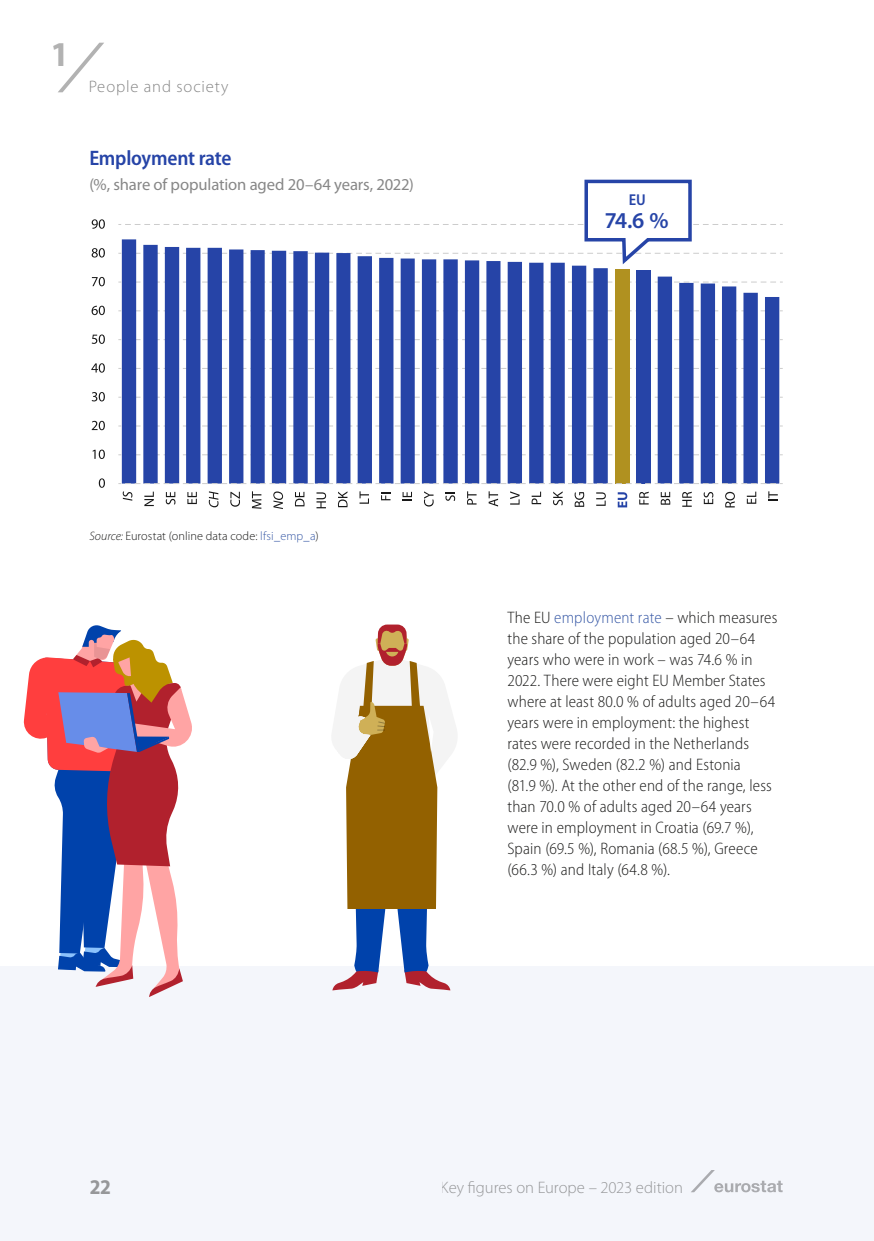
<style>
.page{position:relative;width:874px;height:1241px;background:#fff}
.page>*{position:absolute;margin:0;border:0;box-sizing:border-box;transform-origin:0 0}
.t1{font:700 semi-condensed 35px "Myriad Pro";color:#b2b2b2}
.t2{font:600 22.75px "Myriad Pro";color:#2644a7}
.t3{font:600 semi-condensed 21px "Myriad Pro";letter-spacing:-.015em;color:#2644a7}
.t4{font:700 semi-condensed 21px "Myriad Pro";color:#9d9d9c}
.body{font:300 semi-condensed 16.62px/21px "Myriad Pro";letter-spacing:.01em;color:#1c1c1b}
.t5{font:16.62px "Myriad Pro";letter-spacing:-.01em;color:#878787}
.t6{font:300 16.62px "Myriad Pro";letter-spacing:-.005em;color:#9d9d9c}
.t7{font:300 16.62px "Myriad Pro";letter-spacing:.055em;color:#878787}
.t8{font:600 semi-condensed 15.75px "Myriad Pro";color:#2644a7}
.t9{font:300 12.25px "Myriad Pro";letter-spacing:.01em;color:#1c1c1b}
.s1{font-style:italic}
.s2{color:#3a5ba7}
</style>
<div class="page">
<div style="left:0;top:966px;width:873px;height:274px;background:#f4f6fb"></div>
<svg style="left:24px;top:625px;width:168px;height:371px"></svg>
<svg style="left:332px;top:624px;width:125px;height:366px"></svg>
<svg style="left:122px;top:268px;width:656px;height:215px;fill:#2644a7"></svg>
<svg style="left:118px;top:483px;width:664px;height:1px"></svg>
<svg style="left:99px;top:478px;width:6px;height:9px"></svg>
<svg style="left:92px;top:449px;width:13px;height:10px"></svg>
<svg style="left:92px;top:421px;width:13px;height:9px"></svg>
<svg style="left:92px;top:392px;width:13px;height:9px"></svg>
<svg style="left:91px;top:363px;width:14px;height:9px"></svg>
<svg style="left:92px;top:334px;width:13px;height:10px"></svg>
<svg style="left:91px;top:305px;width:14px;height:10px"></svg>
<svg style="left:92px;top:277px;width:13px;height:9px"></svg>
<svg style="left:92px;top:248px;width:13px;height:9px"></svg>
<svg style="left:92px;top:219px;width:13px;height:10px"></svg>
<svg style="left:123px;top:491px;width:9px;height:9px"></svg>
<svg style="left:144px;top:491px;width:10px;height:15px"></svg>
<svg style="left:166px;top:492px;width:9px;height:12px"></svg>
<svg style="left:187px;top:492px;width:10px;height:12px"></svg>
<svg style="left:209px;top:491px;width:9px;height:16px"></svg>
<svg style="left:230px;top:491px;width:10px;height:15px"></svg>
<svg style="left:252px;top:491px;width:9px;height:17px"></svg>
<svg style="left:273px;top:491px;width:10px;height:18px"></svg>
<svg style="left:295px;top:492px;width:9px;height:14px"></svg>
<svg style="left:316px;top:492px;width:10px;height:16px"></svg>
<svg style="left:338px;top:491px;width:9px;height:16px"></svg>
<svg style="left:359px;top:491px;width:10px;height:12px"></svg>
<svg style="left:381px;top:492px;width:9px;height:8px"></svg>
<svg style="left:402px;top:492px;width:10px;height:8px"></svg>
<svg style="left:424px;top:491px;width:9px;height:15px"></svg>
<svg style="left:445px;top:492px;width:10px;height:9px"></svg>
<svg style="left:467px;top:491px;width:9px;height:13px"></svg>
<svg style="left:488px;top:491px;width:10px;height:15px"></svg>
<svg style="left:510px;top:491px;width:9px;height:13px"></svg>
<svg style="left:531px;top:491px;width:10px;height:13px"></svg>
<svg style="left:553px;top:491px;width:9px;height:14px"></svg>
<svg style="left:574px;top:492px;width:10px;height:15px"></svg>
<svg style="left:596px;top:492px;width:9px;height:13px"></svg>
<svg style="left:617px;top:492px;width:10px;height:15px"></svg>
<svg style="left:639px;top:492px;width:9px;height:12px"></svg>
<svg style="left:660px;top:492px;width:10px;height:12px"></svg>
<svg style="left:682px;top:492px;width:9px;height:14px"></svg>
<svg style="left:703px;top:492px;width:10px;height:12px"></svg>
<svg style="left:725px;top:492px;width:9px;height:15px"></svg>
<svg style="left:746px;top:495px;width:9px;height:8px"></svg>
<svg style="left:768px;top:491px;width:9px;height:9px"></svg>
<svg style="left:118px;top:179px;width:664px;height:89px"></svg>
<svg style="left:58px;top:43px;width:46px;height:49px"></svg>
<svg style="left:691px;top:1170px;width:91px;height:22px"></svg>
<h1 class="t1" style="left:50px;top:32px;width:20px">1</h1>
<p class="t7" style="left:88px;top:78px;width:142px">People and society</p>
<p class="t3" style="left:89px;top:144px;width:143px">Employment rate</p>
<p class="t5" style="left:89px;top:175px;width:326px">(%, share of population aged 20–64 years, 2022)</p>
<p class="t8" style="left:628px;top:190px;width:19px">EU</p>
<h2 class="t2" style="left:605px;top:207px;width:64px">74.6 %</h2>
<p class="t9" style="left:89px;top:529px;width:231px"><span class="s1">Source:</span> Eurostat (online data code: <span class="s2">lfsi_emp_a</span>)</p>
<p class="body" style="left:507px;top:606px;width:271px">The EU <span class="s2">employment rate</span> – which measures the share of the population aged 20–64 years who were in work – was 74.6 % in 2022. There were eight EU Member States where at least 80.0 % of adults aged 20–64 years were in employment: the highest rates were recorded in the Netherlands (82.9 %), Sweden (82.2 %) and Estonia<br>(81.9 %). At the other end of the range, less than 70.0 % of adults aged 20–64 years were in employment in Croatia (69.7 %), Spain (69.5 %), Romania (68.5 %), Greece (66.3 %) and Italy (64.8 %).</p>
<p class="t4" style="left:89px;top:1173px;width:23px">22</p>
<p class="t6" style="left:440px;top:1177px;width:244px">Key figures on Europe – 2023 edition</p>
</div>
